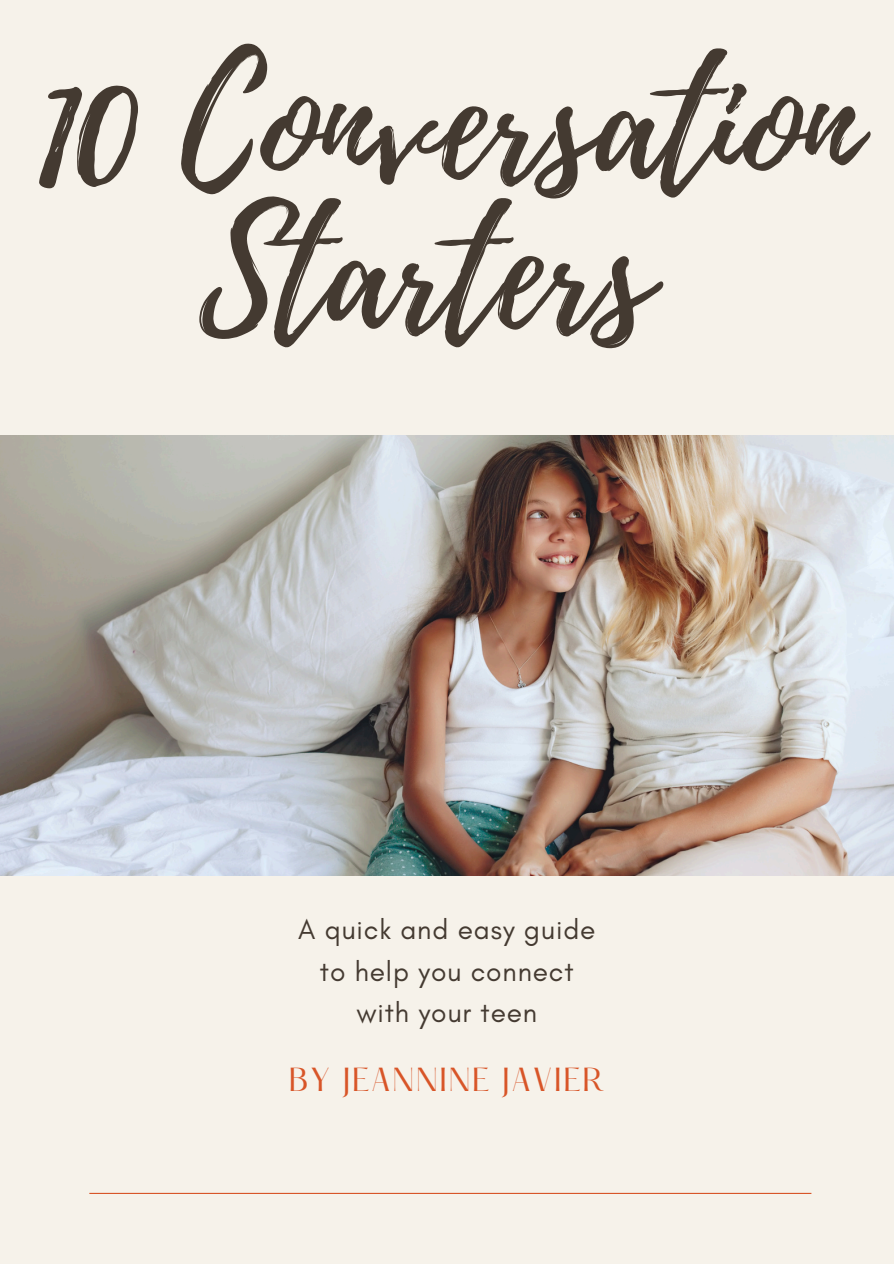
<style>
.page{position:relative;width:894px;height:1264px;background:#fff}
.page>*{position:absolute;margin:0;border:0;box-sizing:border-box;transform-origin:0 0}
.t1{font:158.1px/149.7px "Playlist Script";color:#443a31;text-align:center}
.t2{font:29.1px "Hatton";letter-spacing:.06em;color:#d85528}
.t3{font:28.05px/41.5px "Glacial Indifference";letter-spacing:.03em;color:#443a31;text-align:center}
</style>
<div class="page">
<div style="left:0;top:0;width:893px;height:1263px;background:#f6f2ea"></div>
<img style="left:0;top:435px;width:893px;height:440px">
<hr style="left:89px;top:1192px;width:722px;height:1px;background:#d85528">
<h1 class="t1" style="left:36px;top:53px;width:823px">10 Conversation<br>Starters</h1>
<p class="t3" style="left:298px;top:908px;width:299px">A quick and easy guide to help you connect with your teen</p>
<p class="t2" style="left:289px;top:1065px;width:317px">BY JEANNINE JAVIER</p>
</div>
